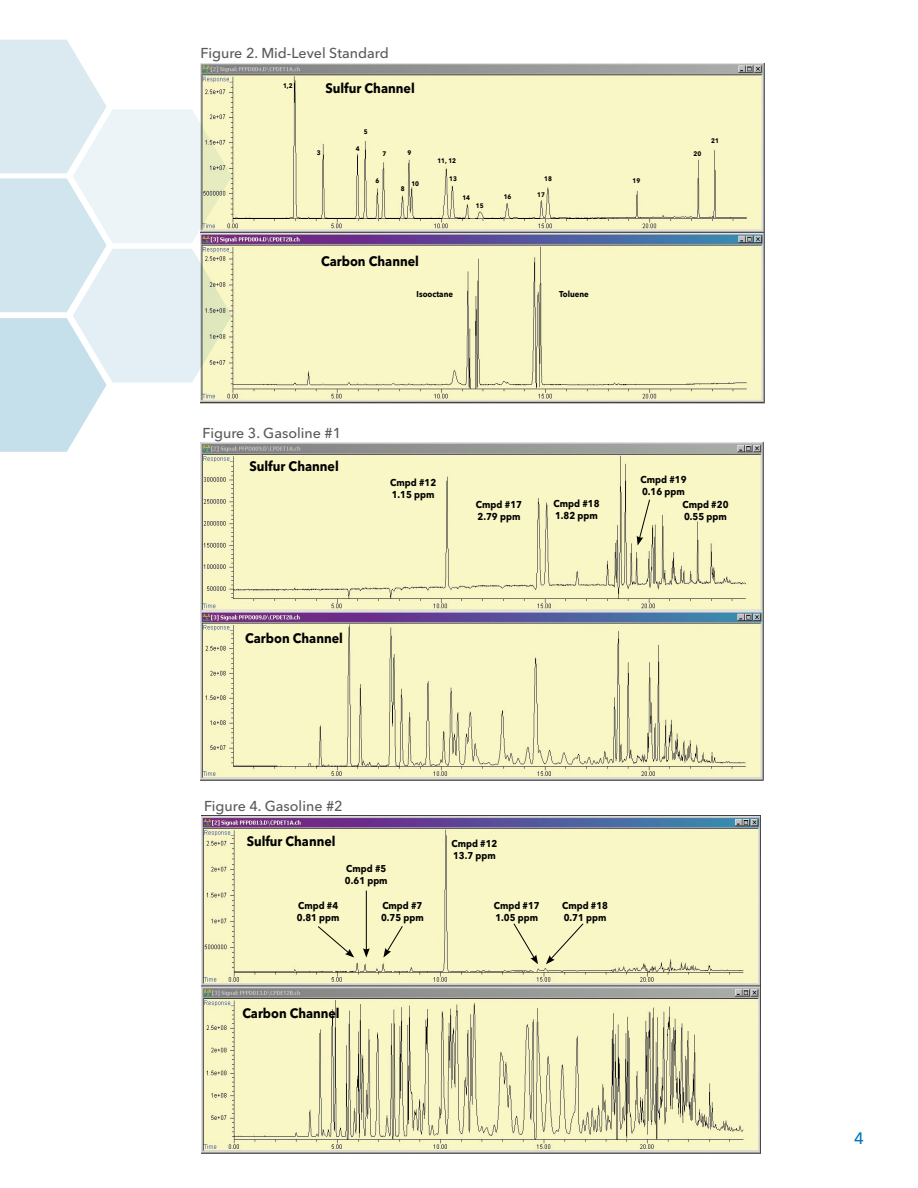
<style>
.page{position:relative;width:918px;height:1188px;background:#fff}
.page>*{position:absolute;margin:0;border:0;box-sizing:border-box;transform-origin:0 0}
.t1{font:500 16.5px "Avenir Next LT Pro";color:#0077be}
.t2{font:500 14.25px "Avenir Next LT Pro";color:#58595b}
.t3{font:700 13.65px "Avenir Next LT Pro";color:#000;scale:.92 1}
.t4{font:700 9.9px "Avenir Next LT Pro";color:#000;scale:.92 1}
.t5{font:700 8.4px "Avenir Next LT Pro";color:#000;scale:.92 1}
.t6{font:700 6.6px "Avenir Next LT Pro";color:#000;scale:.92 1}
</style>
<div class="page">
<img style="left:201px;top:442px;width:562px;height:338px">
<svg style="left:637px;top:499px;width:13px;height:47px"></svg>
<img style="left:201px;top:816px;width:559px;height:337px">
<svg style="left:546px;top:923px;width:38px;height:41px;background:#edebbc"></svg>
<svg style="left:513px;top:923px;width:25px;height:41px"></svg>
<svg style="left:317px;top:926px;width:37px;height:32px"></svg>
<hr style="left:366px;top:891px;width:1px;height:60px;background:#000">
<svg style="left:363px;top:948px;width:7px;height:10px"></svg>
<svg style="left:383px;top:925px;width:20px;height:33px"></svg>
<img style="left:232px;top:63px;width:532px;height:341px">
<svg style="left:0;top:40px;width:232px;height:412px"></svg>
<p class="t2" style="left:201px;top:45px;width:190px">Figure 2. Mid-Level Standard</p>
<p class="t6" style="left:283px;top:81px;width:12px">1,2</p>
<p class="t3" style="left:325px;top:80px;width:99px">Sulfur Channel</p>
<p class="t6" style="left:317px;top:149px;width:6px">3</p>
<p class="t6" style="left:364px;top:128px;width:6px">5</p>
<p class="t6" style="left:356px;top:144px;width:6px">4</p>
<p class="t6" style="left:383px;top:150px;width:6px">7</p>
<p class="t6" style="left:375px;top:176px;width:6px">6</p>
<p class="t6" style="left:407px;top:149px;width:6px">9</p>
<p class="t6" style="left:411px;top:180px;width:10px">10</p>
<p class="t6" style="left:401px;top:185px;width:6px">8</p>
<p class="t6" style="left:437px;top:156px;width:22px">11, 12</p>
<p class="t6" style="left:449px;top:175px;width:10px">13</p>
<p class="t6" style="left:462px;top:193px;width:10px">14</p>
<p class="t6" style="left:476px;top:201px;width:10px">15</p>
<p class="t3" style="left:321px;top:253px;width:108px">Carbon Channel</p>
<p class="t6" style="left:544px;top:175px;width:10px">18</p>
<p class="t6" style="left:504px;top:192px;width:10px">16</p>
<p class="t6" style="left:537px;top:191px;width:10px">17</p>
<p class="t5" style="left:417px;top:289px;width:41px">Isooctane</p>
<p class="t5" style="left:559px;top:289px;width:34px">Toluene</p>
<p class="t6" style="left:633px;top:176px;width:10px">19</p>
<p class="t6" style="left:693px;top:149px;width:10px">20</p>
<p class="t6" style="left:711px;top:136px;width:10px">21</p>
<p class="t2" style="left:203px;top:424px;width:140px">Figure 3. Gasoline #1</p>
<p class="t3" style="left:249px;top:457px;width:99px">Sulfur Channel</p>
<p class="t3" style="left:245px;top:630px;width:108px">Carbon Channel</p>
<p class="t4" style="left:390px;top:477px;width:52px">Cmpd #12</p>
<p class="t4" style="left:392px;top:488px;width:48px">1.15 ppm</p>
<p class="t4" style="left:476px;top:499px;width:52px">Cmpd #17</p>
<p class="t4" style="left:478px;top:511px;width:48px">2.79 ppm</p>
<p class="t4" style="left:553px;top:498px;width:52px">Cmpd #18</p>
<p class="t4" style="left:555px;top:510px;width:48px">1.82 ppm</p>
<p class="t4" style="left:640px;top:474px;width:52px">Cmpd #19</p>
<p class="t4" style="left:642px;top:486px;width:48px">0.16 ppm</p>
<p class="t4" style="left:682px;top:498px;width:52px">Cmpd #20</p>
<p class="t4" style="left:684px;top:510px;width:48px">0.55 ppm</p>
<p class="t2" style="left:204px;top:798px;width:140px">Figure 4. Gasoline #2</p>
<p class="t3" style="left:247px;top:833px;width:98px">Sulfur Channel</p>
<p class="t4" style="left:346px;top:863px;width:45px">Cmpd #5</p>
<p class="t4" style="left:345px;top:875px;width:48px">0.61 ppm</p>
<p class="t4" style="left:382px;top:899px;width:45px">Cmpd #7</p>
<p class="t4" style="left:381px;top:911px;width:48px">0.75 ppm</p>
<p class="t4" style="left:298px;top:899px;width:45px">Cmpd #4</p>
<p class="t4" style="left:297px;top:911px;width:48px">0.81 ppm</p>
<p class="t4" style="left:452px;top:838px;width:51px">Cmpd #12</p>
<p class="t4" style="left:453px;top:849px;width:48px">13.7 ppm</p>
<p class="t4" style="left:494px;top:899px;width:51px">Cmpd #17</p>
<p class="t4" style="left:495px;top:911px;width:48px">1.05 ppm</p>
<p class="t4" style="left:562px;top:899px;width:51px">Cmpd #18</p>
<p class="t4" style="left:564px;top:911px;width:48px">0.71 ppm</p>
<p class="t3" style="left:243px;top:1004px;width:107px">Carbon Channel</p>
<h1 class="t1" style="left:854px;top:1129px;width:11px">4</h1>
</div>
